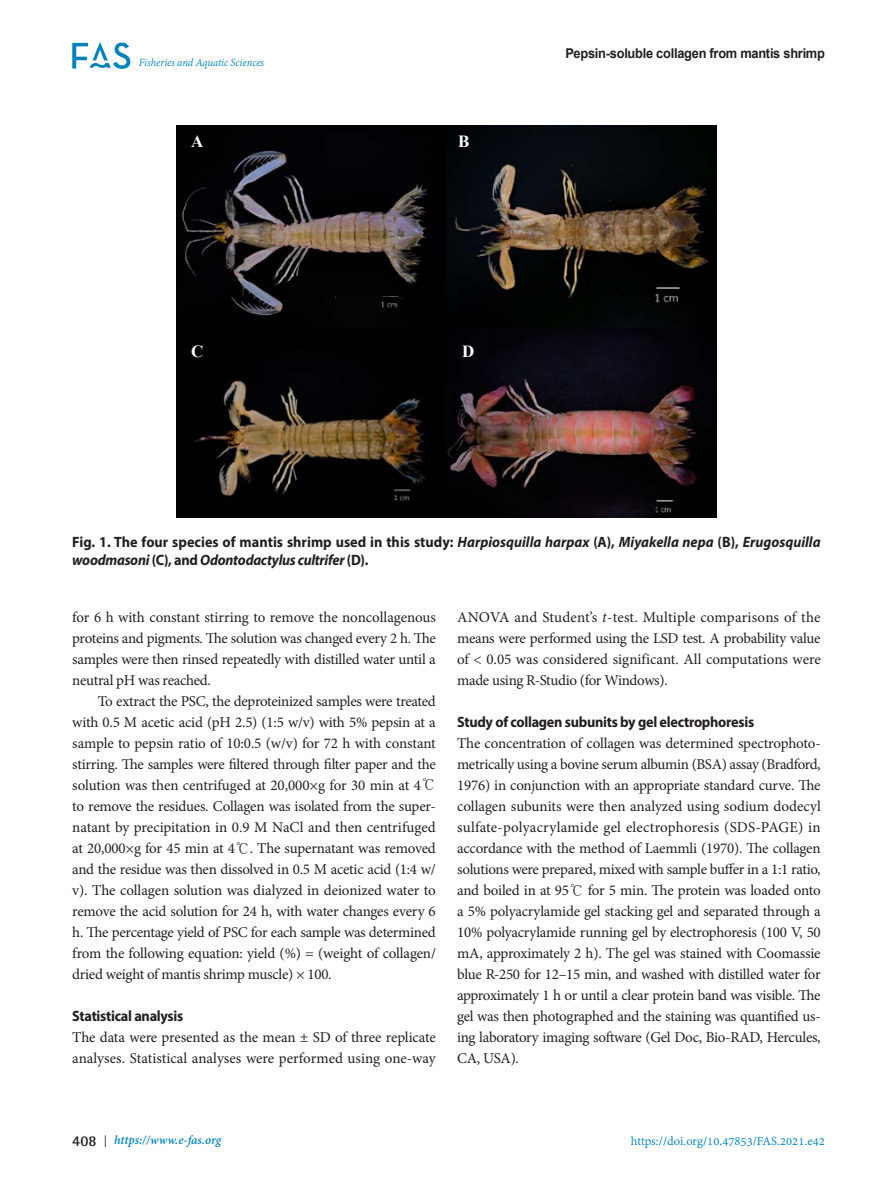
<style>
.page{position:relative;width:893px;height:1191px;background:#fff}
.page>*{position:absolute;margin:0;border:0;box-sizing:border-box;transform-origin:0 0}
.t1{font:700 16.95px "Times New Roman";color:#fff}
.main_text_1st_no_ind{font:15px/21px "Minion Pro";letter-spacing:-.015em;color:#231f20;text-align:justify}
.main_text_2nd_more_i{font:15px/21px "Minion Pro";letter-spacing:-.02em;color:#231f20;text-align:justify}
.table_title{font:italic 700 15px/18px "Myriad Pro";letter-spacing:-.02em;color:#231f20;scale:.95 1}
.heading_2nd{font:700 15px "Myriad Pro";letter-spacing:-.02em;color:#231f20;scale:.95 1}
.t2{font:700 13.5px "Arial";letter-spacing:-.02em;color:#231f20;scale:.95 1}
.t3{font:13.5px "Adobe Devanagari";color:#0082bb}
.t4{font:italic 700 13.5px "Adobe Devanagari";color:#0082bb}
.t5{font:italic 12px "Adobe Devanagari";letter-spacing:-.005em;color:#0082bb;scale:.95 1}
.s1{font-style:normal}
.s2{font-family:"Adobe Myungjo Std";font-weight:500}
.s3{font-style:italic}
.s4{font-family:"Rotis Semi Sans Std";font-style:normal;font-size:15px;color:#231f20}
.s5{font-family:"Helvetica Neue LT Pro";font-weight:300;font-style:normal;font-stretch:condensed;font-size:16.05px;color:#231f20}
</style>
<div class="page">
<svg style="left:72px;top:43px;width:58px;height:26px"></svg>
<img style="left:176px;top:125px;width:541px;height:392px">
<img style="left:176px;top:131px;width:43px;height:25px">
<img style="left:443px;top:131px;width:42px;height:25px">
<img style="left:176px;top:340px;width:43px;height:25px">
<img style="left:447px;top:340px;width:42px;height:25px">
<p class="t5" style="left:139px;top:56px;width:133px">Fisheries and Aquatic Sciences</p>
<p class="t1" style="left:191px;top:129px;width:14px">A</p>
<p class="t1" style="left:458px;top:129px;width:13px">B</p>
<p class="t1" style="left:191px;top:339px;width:14px">C</p>
<p class="t1" style="left:462px;top:339px;width:14px">D</p>
<p class="t2" style="left:565px;top:44px;width:275px">Pepsin-soluble collagen from mantis shrimp</p>
<p class="table_title" style="left:72px;top:532px;width:789px"><span class="s1">Fig. 1. The four species of mantis shrimp used in this study:</span> Harpiosquilla harpax <span class="s1">(A),</span> Miyakella nepa <span class="s1">(B),</span> Erugosquilla woodmasoni <span class="s1">(C), and</span> Odontodactylus cultrifer <span class="s1">(D).</span></p>
<p class="main_text_1st_no_ind" style="left:72px;top:606px;width:365px">for 6 h with constant stirring to remove the noncollagenous proteins and pigments. The solution was changed every 2 h. The samples were then rinsed repeatedly with distilled water until a neutral pH was reached.</p>
<p class="main_text_2nd_more_i" style="left:72px;top:690px;width:365px;text-indent:26px">To extract the PSC, the deproteinized samples were treated with 0.5 M acetic acid (pH 2.5) (1:5 w/v) with 5% pepsin at a sample to pepsin ratio of 10:0.5 (w/v) for 72 h with constant stirring. The samples were filtered through filter paper and the solution was then centrifuged at 20,000×g for 30 min at 4<span class="s2">℃ </span>to remove the residues. Collagen was isolated from the super&shy;natant by precipitation in 0.9 M NaCl and then centrifuged at 20,000×g for 45 min at 4<span class="s2">℃</span>. The supernatant was removed and the residue was then dissolved in 0.5 M acetic acid (1:4 w/ v). The collagen solution was dialyzed in deionized water to remove the acid solution for 24 h, with water changes every 6 h. The percentage yield of PSC for each sample was determined from the following equation: yield (%) = (weight of collagen/ dried weight of mantis shrimp muscle) × 100.</p>
<p class="heading_2nd" style="left:72px;top:1006px;width:118px">Statistical analysis</p>
<p class="main_text_1st_no_ind" style="left:72px;top:1026px;width:365px">The data were presented as the mean ± SD of three replicate analyses. Statistical analyses were performed using one-way</p>
<p class="main_text_1st_no_ind" style="left:457px;top:606px;width:365px">ANOVA and Student’s <span class="s3">t</span>-test. Multiple comparisons of the means were performed using the LSD test. A probability value of &lt; 0.05 was considered significant. All computations were made using R-Studio (for Windows).</p>
<p class="heading_2nd" style="left:457px;top:712px;width:314px">Study of collagen subunits by gel electrophoresis</p>
<p class="main_text_1st_no_ind" style="left:457px;top:732px;width:365px">The concentration of collagen was determined spectrophoto&shy;metrically using a bovine serum albumin (BSA) assay (Bradford, 1976) in conjunction with an appropriate standard curve. The collagen subunits were then analyzed using sodium dodecyl sulfate-polyacrylamide gel electrophoresis (SDS-PAGE) in accordance with the method of Laemmli (1970). The collagen solutions were prepared, mixed with sample buffer in a 1:1 ratio, and boiled in at 95<span class="s2">℃</span> for 5 min. The protein was loaded onto a 5% polyacrylamide gel stacking gel and separated through a 10% polyacrylamide running gel by electrophoresis (100 V, 50 mA, approximately 2 h). The gel was stained with Coomassie blue R-250 for 12–15 min, and washed with distilled water for approximately 1 h or until a clear protein band was visible. The gel was then photographed and the staining was quantified us&shy;ing laboratory imaging software (Gel Doc, Bio-RAD, Hercules, CA, USA).</p>
<p class="t4" style="left:72px;top:1132px;width:151px"><span class="s4">408</span> <span class="s5">|</span> https://www.e-fas.org</p>
<p class="t3" style="left:631px;top:1133px;width:196px">https://doi.org/10.47853/FAS.2021.e42</p>
</div>
